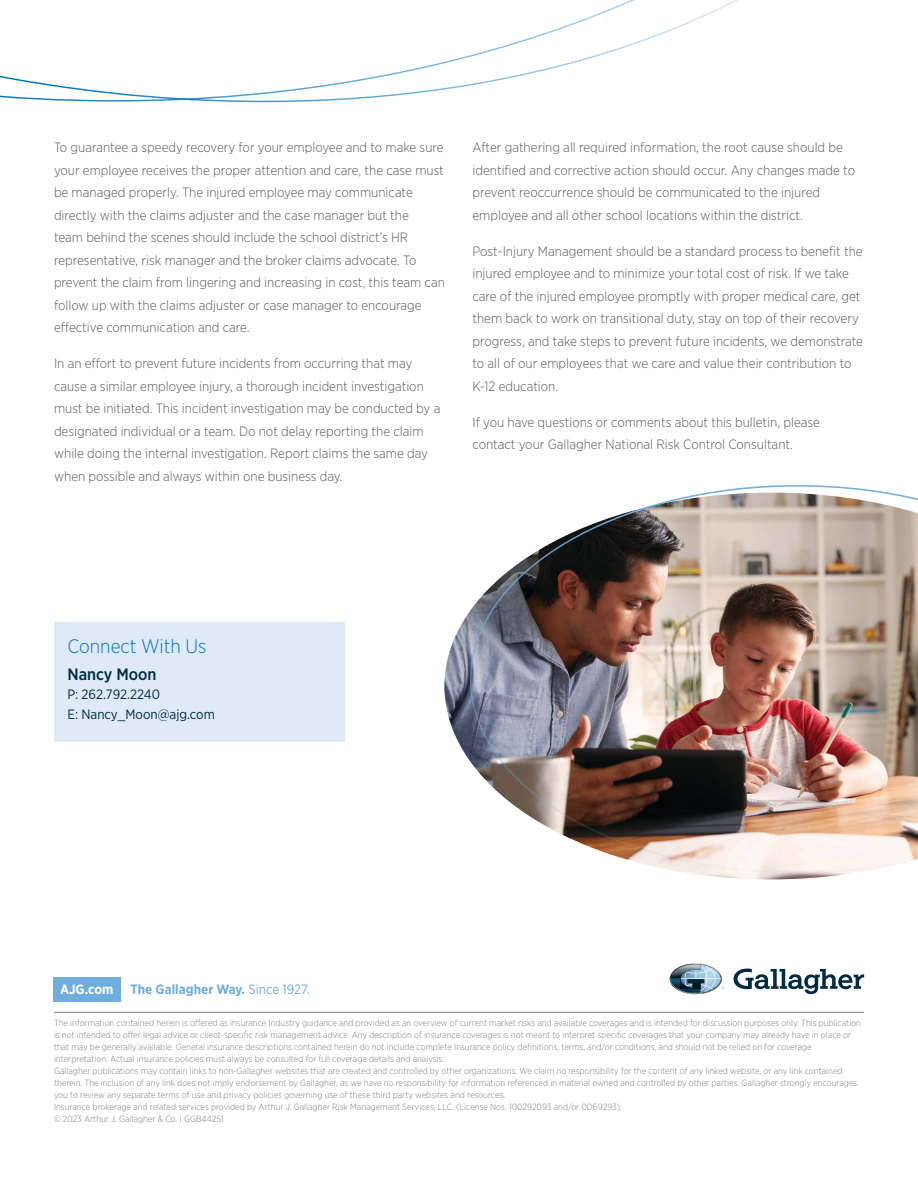
<style>
.page{position:relative;width:918px;height:1188px;background:#fff}
.page>*{position:absolute;margin:0;border:0;box-sizing:border-box;transform-origin:0 0}
.Let_s_Get_In_Touch{font:300 19.5px "Gotham Narrow";color:#0075bc}
.FirstName_LastName{font:500 16.5px "Gotham Narrow";color:#002b45}
.Body_Text{font:300 13.5px/22.5px "Gotham Narrow";color:#58595b}
.t1{font:13.5px/19.5px "Gotham Narrow";color:#002b45}
.Art_U_S__Flyer_CC_We{font:700 13.5px "Gotham Narrow";color:#70adde}
.Art_U_S__Flyer_CC_We-2{font:700 13.5px "Gotham Narrow";color:#fff}
.Art_U_S__Flyer_CC_Di{font:300 9px/12px "Gotham Narrow";color:#7c8281}
.s1{font-weight:400}
</style>
<div class="page">
<div style="left:54px;top:622px;width:291px;height:120px;background:#dfe9f7"></div>
<hr style="left:54px;top:1012px;width:810px;height:1px;background:#7c8281">
<div style="left:53px;top:977px;width:68px;height:25px;background:#70adde"></div>
<svg style="left:0;top:0;width:738px;height:102px"></svg>
<svg style="left:733px;top:969px;width:131px;height:25px"></svg>
<svg style="left:670px;top:963px;width:54px;height:31px"></svg>
<img style="left:444px;top:611px;width:408px;height:268px">
<img style="left:470px;top:485px;width:448px;height:388px">
<p class="Body_Text" style="left:54px;top:136px;width:392px">To guarantee a speedy recovery for your employee and to make sure your employee receives the proper attention and care, the case must be managed properly. The injured employee may communicate directly with the claims adjuster and the case manager but the<br>team behind the scenes should include the school district’s HR representative, risk manager and the broker claims advocate. To prevent the claim from lingering and increasing in cost, this team can follow up with the claims adjuster or case manager to encourage effective communication and care.</p>
<p class="Body_Text" style="left:54px;top:352px;width:388px">In an effort to prevent future incidents from occurring that may cause a similar employee injury, a thorough incident investigation must be initiated. This incident investigation may be conducted by a designated individual or a team. Do not delay reporting the claim while doing the internal investigation. Report claims the same day when possible and always within one business day.</p>
<p class="Body_Text" style="left:472px;top:136px;width:384px">After gathering all required information, the root cause should be identified and corrective action should occur. Any changes made to prevent reoccurrence should be communicated to the injured employee and all other school locations within the district.</p>
<p class="Body_Text" style="left:472px;top:239px;width:392px">Post-Injury Management should be a standard process to benefit the injured employee and to minimize your total cost of risk. If we take care of the injured employee promptly with proper medical care, get them back to work on transitional duty, stay on top of their recovery progress, and take steps to prevent future incidents, we demonstrate to all of our employees that we care and value their contribution to K-12 education.</p>
<p class="Body_Text" style="left:472px;top:410px;width:349px">If you have questions or comments about this bulletin, please contact your Gallagher National Risk Control Consultant.</p>
<p class="Let_s_Get_In_Touch" style="left:68px;top:634px;width:140px">Connect With Us</p>
<p class="FirstName_LastName" style="left:68px;top:663px;width:91px">Nancy Moon</p>
<p class="t1" style="left:68px;top:684px;width:149px">P: 262.792.2240<br>E: Nancy_Moon@ajg.com</p>
<p class="Art_U_S__Flyer_CC_We-2" style="left:60px;top:980px;width:55px">AJG.com</p>
<p class="Art_U_S__Flyer_CC_We" style="left:131px;top:980px;width:181px">The Gallagher Way. <span class="s1">Since 1927.</span></p>
<p class="Art_U_S__Flyer_CC_Di" style="left:54px;top:1017px;width:809px">The information contained herein is offered as insurance Industry guidance and provided as an overview of current market risks and available coverages and is intended for discussion purposes only. This publication is not intended to offer legal advice or client-specific risk management advice. Any description of insurance coverages is not meant to interpret specific coverages that your company may already have in place or that may be generally available. General insurance descriptions contained herein do not include complete Insurance policy definitions, terms, and/or conditions, and should not be relied on for coverage interpretation. Actual insurance policies must always be consulted for full coverage details and analysis.<br>Gallagher publications may contain links to non-Gallagher websites that are created and controlled by other organizations. We claim no responsibility for the content of any linked website, or any link contained therein. The inclusion of any link does not imply endorsement by Gallagher, as we have no responsibility for information referenced in material owned and controlled by other parties. Gallagher strongly encourages you to review any separate terms of use and privacy policies governing use of these third party websites and resources.<br>Insurance brokerage and related services provided by Arthur J. Gallagher Risk Management Services, LLC. (License Nos. 100292093 and/or 0D69293).<br>© 2023 Arthur J. Gallagher &amp; Co. | GGB44251</p>
</div>
